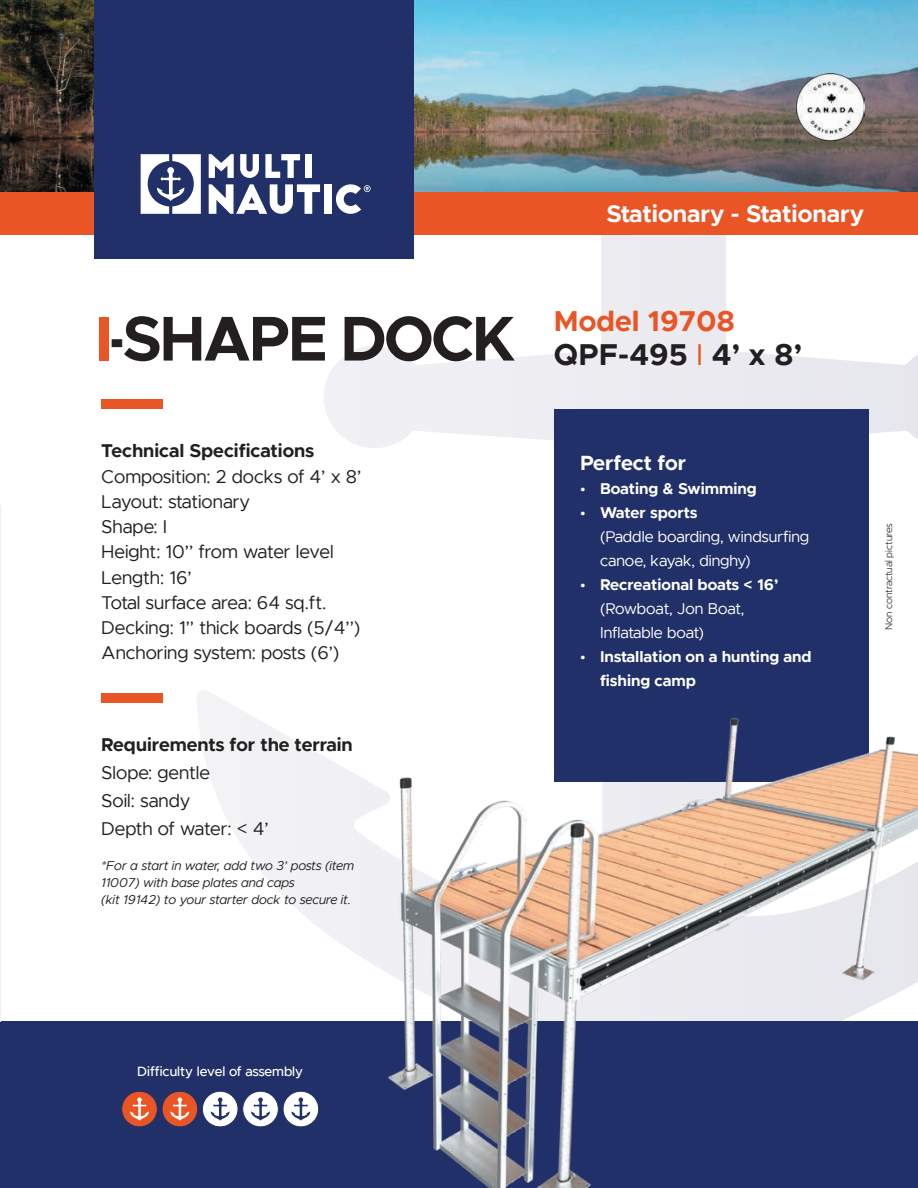
<style>
.page{position:relative;width:918px;height:1188px;background:#fff}
.page>*{position:absolute;margin:0;border:0;box-sizing:border-box;transform-origin:0 0}
.t1{font:700 30.3px "Metropolis";color:#231f20}
.t2{font:700 28.8px "Metropolis";color:#e95524}
.t3{font:700 24px "Metropolis";color:#fff}
.t4{font:700 20.7px "Metropolis";color:#fff}
.t5{font:18.6px/25.2px "Metropolis";color:#231f20}
.t6{font:700 18.6px "Metropolis";color:#231f20}
.t7{font:15.6px/24px "Metropolis";color:#fff}
.t8{font:700 15.6px/24px "Metropolis";color:#fff}
.t9{font:500 13.5px "Metropolis";color:#fff}
.t10{font:italic 12.9px/17.1px "Metropolis";color:#231f20}
.t11{font:300 9.75px "Metropolis";color:#231f20}
.s1{font-size:63.6px;color:#e95524}
.s2{font-size:63.6px}
.s3{font-weight:400;color:#e95524}
.s4{font-weight:400}
.s5{font-weight:700}
</style>
<div class="page">
<svg style="left:196px;top:235px;width:722px;height:720px"></svg>
<img style="left:0;top:0;width:918px;height:192px">
<div style="left:0;top:192px;width:918px;height:43px;background:#e95524"></div>
<div style="left:95px;top:0;width:319px;height:258px;background:#213068"></div>
<svg style="left:209px;top:154px;width:25px;height:24px"></svg>
<svg style="left:240px;top:154px;width:19px;height:24px"></svg>
<svg style="left:265px;top:154px;width:35px;height:24px"></svg>
<div style="left:305px;top:154px;width:7px;height:24px;background:#fff"></div>
<svg style="left:209px;top:184px;width:111px;height:30px"></svg>
<div style="left:324px;top:184px;width:8px;height:30px;background:#fff"></div>
<svg style="left:336px;top:184px;width:35px;height:30px"></svg>
<svg style="left:141px;top:154px;width:60px;height:60px"></svg>
<div style="left:0;top:1021px;width:918px;height:167px;background:#213068"></div>
<div style="left:101px;top:693px;width:61px;height:9px;background:#e95524"></div>
<div style="left:101px;top:399px;width:61px;height:10px;background:#e95524"></div>
<img style="left:796px;top:73px;width:68px;height:68px">
<hr style="left:0;top:505px;width:1px;height:516px;background:#ededf3">
<div style="left:122px;top:1091px;width:35px;height:36px;background:#e95524;border-radius:50%"></div>
<div style="left:121px;top:1091px;width:37px;height:36px;border:1px solid #213068;border-radius:50%"></div>
<svg style="left:130px;top:1098px;width:19px;height:23px"></svg>
<div style="left:162px;top:1091px;width:36px;height:36px;background:#e95524;border-radius:50%"></div>
<div style="left:162px;top:1091px;width:36px;height:36px;border:1px solid #213068;border-radius:50%"></div>
<svg style="left:170px;top:1098px;width:19px;height:23px"></svg>
<div style="left:202px;top:1091px;width:36px;height:36px;background:#fff;border-radius:50%"></div>
<div style="left:202px;top:1091px;width:36px;height:36px;border:1px solid #213068;border-radius:50%"></div>
<svg style="left:211px;top:1098px;width:19px;height:23px"></svg>
<div style="left:243px;top:1091px;width:35px;height:36px;background:#fff;border-radius:50%"></div>
<div style="left:242px;top:1091px;width:37px;height:36px;border:1px solid #213068;border-radius:50%"></div>
<svg style="left:251px;top:1098px;width:19px;height:23px"></svg>
<div style="left:283px;top:1091px;width:36px;height:36px;background:#fff;border-radius:50%"></div>
<div style="left:283px;top:1091px;width:36px;height:36px;border:1px solid #213068;border-radius:50%"></div>
<svg style="left:291px;top:1098px;width:19px;height:23px"></svg>
<div style="left:554px;top:409px;width:315px;height:373px;background:#213068"></div>
<img style="left:358px;top:595px;width:560px;height:593px">
<p class="t3" style="left:607px;top:203px;width:259px">Stationary - Stationary</p>
<h2 class="t2" style="left:554px;top:309px;width:183px">Model 19708</h2>
<h1 class="t1" style="left:95px;top:341px;width:709px"><span class="s1">I</span><span class="s2">-SHAPE DOCK</span> QPF-495 <span class="s3">I</span> 4’ x 8’</h1>
<p class="t6" style="left:101px;top:443px;width:215px">Technical Specifications</p>
<p class="t5" style="left:101px;top:465px;width:262px">Composition: 2 docks of 4’ x 8’<br>Layout: stationary<br>Shape: I<br>Height: 10’’ from water level<br>Length: 16’<br>Total surface area: 64 sq.ft.<br>Decking: 1’’ thick boards (5/4’’)<br>Anchoring system: posts (6’)</p>
<p class="t6" style="left:101px;top:736px;width:253px">Requirements for the terrain</p>
<p class="t5" style="left:101px;top:759px;width:169px;line-height:28.2px">Slope: gentle<br>Soil: sandy<br>Depth of water: &lt; 4’</p>
<p class="t10" style="left:101px;top:857px;width:254px">*For a start in water, add two 3’ posts (item<br>11007) with base plates and caps<br>(kit 19142) to your starter dock to secure it.</p>
<p class="t4" style="left:580px;top:454px;width:108px">Perfect for</p>
<p class="t8" style="left:580px;top:478px;width:178px"><span class="s4">•</span> Boating &amp; Swimming</p>
<p class="t7" style="left:600px;top:502px;width:211px;text-indent:-20px">• <span class="s5">Water sports<br></span>(Paddle boarding, windsurfing canoe, kayak, dinghy)</p>
<p class="t7" style="left:600px;top:574px;width:180px;text-indent:-20px">• <span class="s5">Recreational boats &lt; 16’ </span>(Rowboat, Jon Boat,<br>Inflatable boat)</p>
<p class="t8" style="left:600px;top:646px;width:213px;text-indent:-20px"><span class="s4">•</span> Installation on a hunting and fishing camp</p>
<p class="t11" style="left:885px;top:630px;width:109px;rotate:-90deg">Non contractual pictures</p>
<p class="t9" style="left:137px;top:1065px;width:167px">Difficulty level of assembly</p>
</div>
